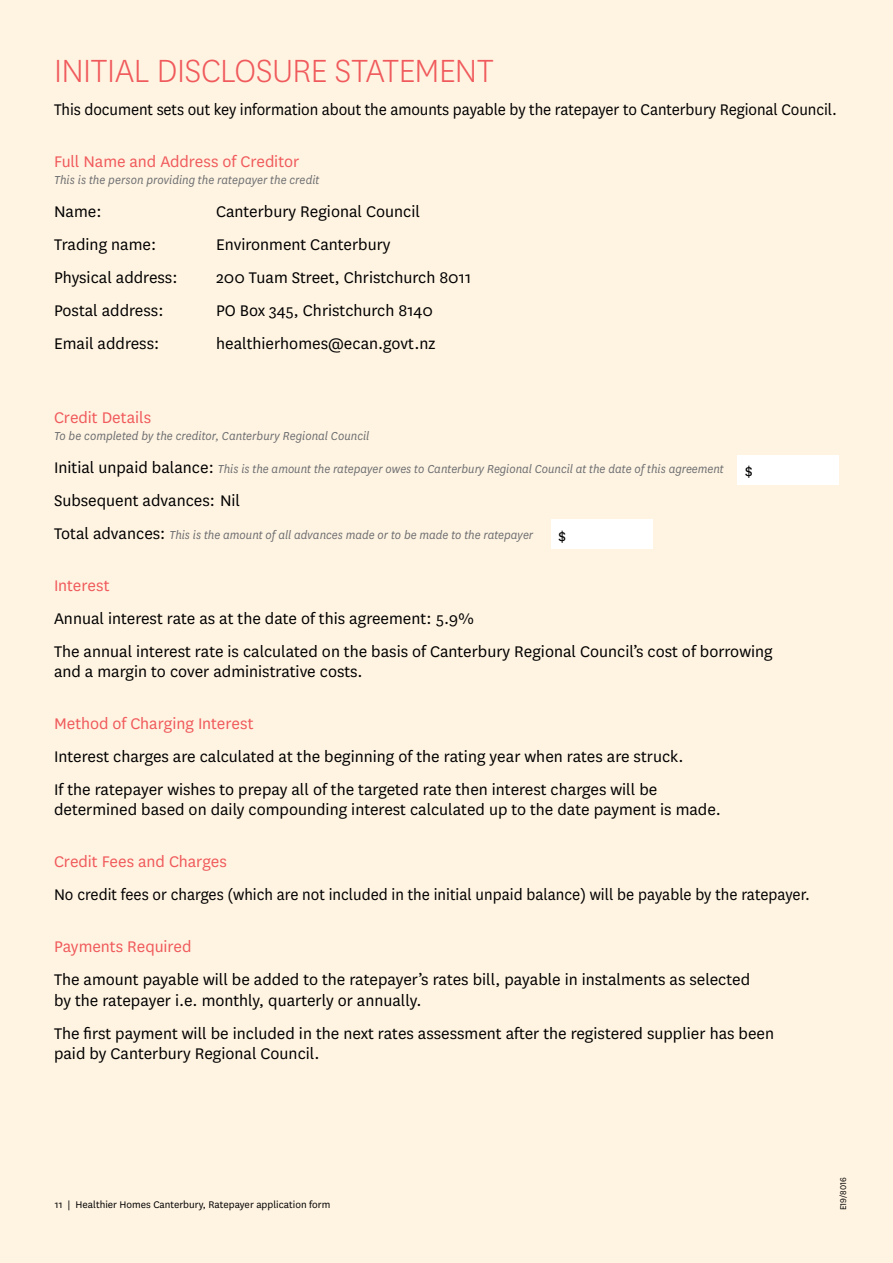
<style>
.page{position:relative;width:893px;height:1263px;background:#fff4e2}
.page>*{position:absolute;margin:0;border:0;box-sizing:border-box;transform-origin:0 0}
.t1{font:300 37.5px "National";letter-spacing:-.01em;color:#f05a5c;scale:.95 1}
.t2{font:18px/33px "National";color:#000}
.t3{font:18px "National";color:#000;scale:.95 1}
.t4{font:18px "National";letter-spacing:-.005em;color:#f05a5c}
.t5{font:italic 13.5px "National";color:#6d6e71;scale:.95 1}
.t6{font:11.25px "National";color:#000}
.t7{font:9.75px "National";color:#000;scale:.96 1}
.s1{font-style:normal;font-size:18px;color:#000}
</style>
<div class="page">
<div style="left:738px;top:455px;width:101px;height:30px;background:#fff"></div>
<div style="left:551px;top:519px;width:101px;height:30px;background:#fff"></div>
<h1 class="t1" style="left:54px;top:47px;width:464px">INITIAL DISCLOSURE STATEMENT</h1>
<p class="t3" style="left:54px;top:98px;width:826px">This document sets out key information about the amounts payable by the ratepayer to Canterbury Regional Council.</p>
<p class="t4" style="left:54px;top:150px;width:247px">Full Name and Address of Creditor</p>
<p class="t5" style="left:54px;top:171px;width:281px">This is the person providing the ratepayer the credit</p>
<p class="t2" style="left:54px;top:194px;width:49px">Name:</p>
<p class="t2" style="left:216px;top:194px;width:205px">Canterbury Regional Council</p>
<p class="t2" style="left:54px;top:227px;width:104px">Trading name:</p>
<p class="t2" style="left:216px;top:227px;width:176px">Environment Canterbury</p>
<p class="t2" style="left:54px;top:260px;width:125px">Physical address:</p>
<p class="t2" style="left:216px;top:260px;width:257px">200 Tuam Street, Christchurch 8011</p>
<p class="t2" style="left:54px;top:293px;width:111px">Postal address:</p>
<p class="t2" style="left:216px;top:293px;width:219px">PO Box 345, Christchurch 8140</p>
<p class="t2" style="left:54px;top:326px;width:107px">Email address:</p>
<p class="t2" style="left:216px;top:326px;width:221px">healthierhomes@ecan.govt.nz</p>
<p class="t4" style="left:54px;top:406px;width:99px">Credit Details</p>
<p class="t5" style="left:54px;top:427px;width:333px">To be completed by the creditor, Canterbury Regional Council</p>
<p class="t5" style="left:54px;top:460px;width:706px"><span class="s1">Initial unpaid balance:</span> This is the amount the ratepayer owes to Canterbury Regional Council at the date of this agreement</p>
<p class="t2" style="left:54px;top:483px;width:188px">Subsequent advances: Nil</p>
<p class="t5" style="left:54px;top:526px;width:506px"><span class="s1">Total advances:</span> This is the amount of all advances made or to be made to the ratepayer</p>
<p class="t4" style="left:54px;top:574px;width:57px">Interest</p>
<p class="t2" style="left:54px;top:601px;width:720px">Annual interest rate as at the date of this agreement: 5.9%<br>The annual interest rate is calculated on the basis of Canterbury Regional Council’s cost of borrowing</p>
<p class="t2" style="left:54px;top:654px;width:310px">and a margin to cover administrative costs.</p>
<p class="t4" style="left:54px;top:712px;width:201px">Method of Charging Interest</p>
<p class="t2" style="left:54px;top:739px;width:631px">Interest charges are calculated at the beginning of the rating year when rates are struck.<br>If the ratepayer wishes to prepay all of the targeted rate then interest charges will be</p>
<p class="t2" style="left:54px;top:793px;width:669px">determined based on daily compounding interest calculated up to the date payment is made.</p>
<p class="t4" style="left:54px;top:850px;width:174px">Credit Fees and Charges</p>
<p class="t3" style="left:54px;top:883px;width:797px">No credit fees or charges (which are not included in the initial unpaid balance) will be payable by the ratepayer.</p>
<p class="t4" style="left:54px;top:935px;width:139px">Payments Required</p>
<p class="t2" style="left:54px;top:969px;width:698px;line-height:20.2px">The amount payable will be added to the ratepayer’s rates bill, payable in instalments as selected by the ratepayer i.e. monthly, quarterly or annually.</p>
<p class="t2" style="left:54px;top:1022px;width:722px;line-height:20.2px">The first payment will be included in the next rates assessment after the registered supplier has been paid by Canterbury Regional Council.</p>
<p class="t2" style="left:745px;top:454px;width:9px">$</p>
<p class="t2" style="left:558px;top:518px;width:9px">$</p>
<p class="t6" style="left:55px;top:1197px;width:277px">11 | Healthier Homes Canterbury, Ratepayer application form</p>
<p class="t7" style="left:837px;top:1210px;width:36px;rotate:-90deg">E19/8016</p>
</div>
